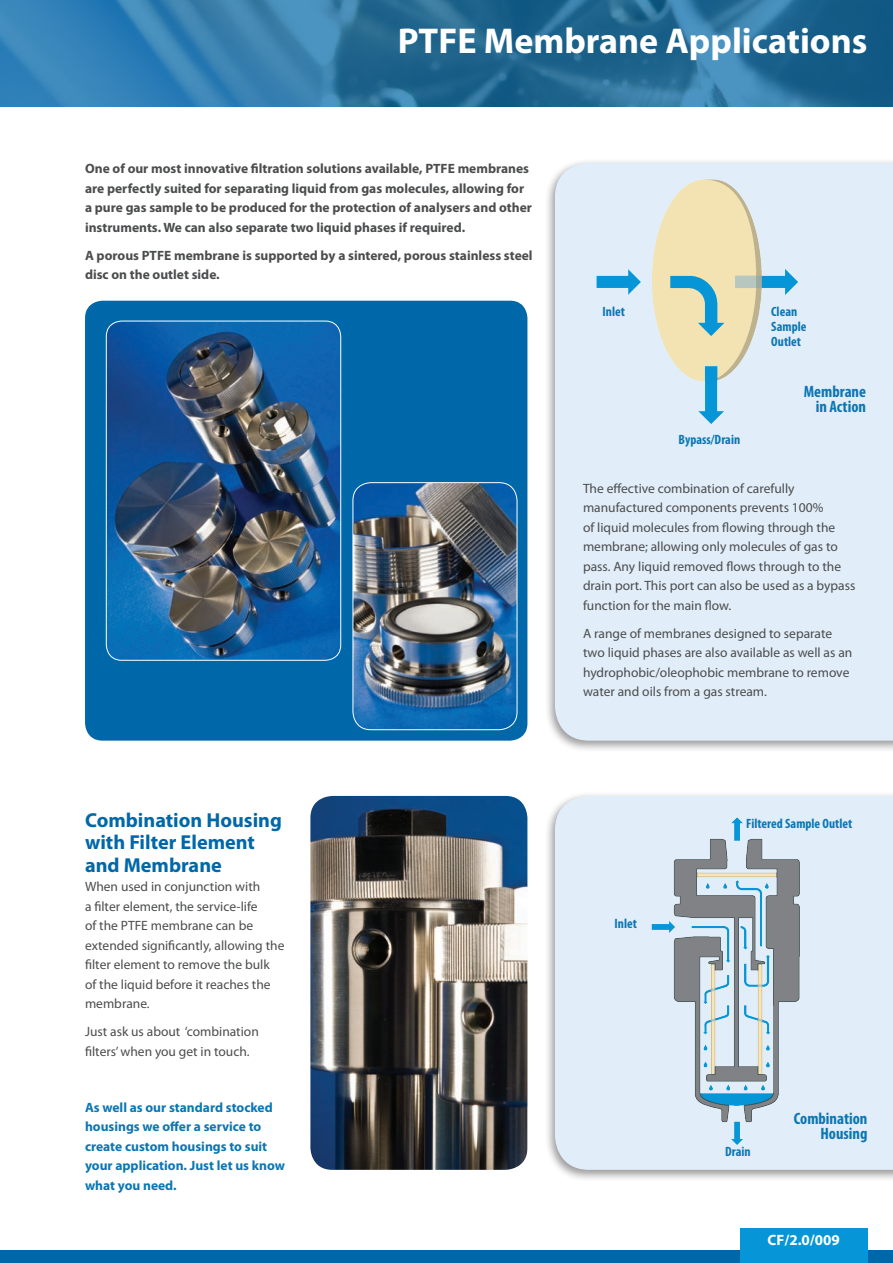
<style>
.page{position:relative;width:893px;height:1263px;background:#fff}
.page>*{position:absolute;margin:0;border:0;box-sizing:border-box;transform-origin:0 0}
.t1{font:700 36px "Myriad Pro";color:#fff}
.t2{font:700 20.25px/22.5px "Myriad Pro";color:#0068a9}
.t3{font:700 condensed 16.5px "Myriad Pro";color:#0b76b3}
.t4{font:700 15px "Myriad Pro";color:#fff}
.t5{font:13.5px/19.5px "Myriad Pro";color:#4b4c4d}
.t6{font:700 13.5px/19.5px "Myriad Pro";color:#4b4c4d}
.t7{font:700 13.5px/19.5px "Myriad Pro";color:#0b76b3}
.t8{font:700 condensed 13.5px "Myriad Pro";color:#0b76b3}
</style>
<div class="page">
<div style="left:85px;top:301px;width:442px;height:440px;background:#0068a9;border-radius:17px"></div>
<div style="left:545px;top:158px;width:348px;height:594px;background:#231f20;opacity:.45"></div>
<div style="left:555px;top:163px;width:338px;height:578px;background:#e1edf8"></div>
<div style="left:545px;top:791px;width:348px;height:391px;background:#231f20;opacity:.45"></div>
<div style="left:555px;top:796px;width:338px;height:374px;background:#e1edf8"></div>
<div style="left:0;top:1250px;width:893px;height:13px;background:#0068a9"></div>
<div style="left:740px;top:1228px;width:127px;height:35px;background:#0696d7"></div>
<img style="left:0;top:0;width:893px;height:106px">
<img style="left:310px;top:796px;width:217px;height:374px">
<img style="left:353px;top:483px;width:164px;height:247px">
<div style="left:353px;top:482px;width:164px;height:248px;border:1px solid #fff;border-radius:18px"></div>
<img style="left:559px;top:172px;width:248px;height:300px">
<img style="left:627px;top:811px;width:189px;height:348px">
<img style="left:106px;top:321px;width:235px;height:339px">
<div style="left:106px;top:321px;width:235px;height:340px;border:1px solid #fff;border-radius:15px"></div>
<p class="t1" style="left:398px;top:17px;width:471px">PTFE Membrane Applications</p>
<p class="t6" style="left:85px;top:158px;width:448px">One of our most innovative filtration solutions available, PTFE membranes are perfectly suited for separating liquid from gas molecules, allowing for a pure gas sample to be produced for the protection of analysers and other instruments. We can also separate two liquid phases if required.</p>
<p class="t6" style="left:85px;top:245px;width:449px">A porous PTFE membrane is supported by a sintered, porous stainless steel disc on the outlet side.</p>
<p class="t2" style="left:85px;top:808px;width:198px">Combination Housing with Filter Element and Membrane</p>
<p class="t5" style="left:85px;top:877px;width:201px">When used in conjunction with<br>a filter element, the service-life<br>of the PTFE membrane can be extended significantly, allowing the filter element to remove the bulk of the liquid before it reaches the membrane.</p>
<p class="t5" style="left:85px;top:1022px;width:175px">Just ask us about ‘combination filters’ when you get in touch.</p>
<p class="t7" style="left:85px;top:1097px;width:202px">As well as our standard stocked housings we offer a service to create custom housings to suit your application. Just let us know what you need.</p>
<p class="t8" style="left:603px;top:303px;width:24px">Inlet</p>
<p class="t8" style="left:679px;top:432px;width:63px">Bypass/Drain</p>
<p class="t8" style="left:771px;top:303px;width:27px">Clean</p>
<p class="t8" style="left:771px;top:318px;width:37px">Sample</p>
<p class="t8" style="left:771px;top:333px;width:31px">Outlet</p>
<p class="t3" style="left:804px;top:381px;width:64px">Membrane</p>
<p class="t3" style="left:816px;top:396px;width:52px">in Action</p>
<p class="t5" style="left:583px;top:478px;width:274px">The effective combination of carefully manufactured components prevents 100%<br>of liquid molecules from flowing through the membrane; allowing only molecules of gas to pass. Any liquid removed flows through to the drain port. This port can also be used as a bypass function for the main flow.</p>
<p class="t5" style="left:583px;top:623px;width:271px">A range of membranes designed to separate two liquid phases are also available as well as an hydrophobic/oleophobic membrane to remove water and oils from a gas stream.</p>
<p class="t8" style="left:614px;top:915px;width:24px">Inlet</p>
<p class="t8" style="left:746px;top:815px;width:107px">Filtered Sample Outlet</p>
<p class="t8" style="left:725px;top:1143px;width:27px">Drain</p>
<p class="t3" style="left:794px;top:1108px;width:75px">Combination</p>
<p class="t3" style="left:820px;top:1123px;width:48px">Housing</p>
<p class="t4" style="left:767px;top:1230px;width:74px">CF/2.0/009</p>
</div>
